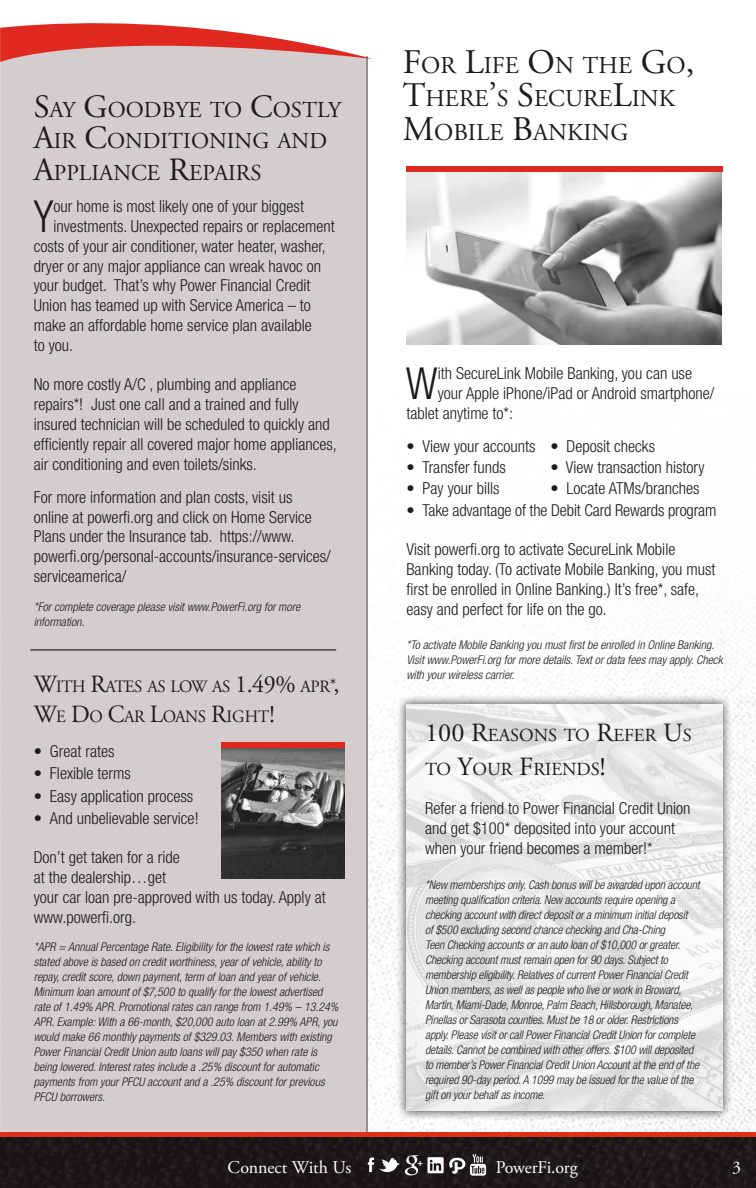
<style>
.page{position:relative;width:756px;height:1188px;background:#fff}
.page>*{position:absolute;margin:0;border:0;box-sizing:border-box;transform-origin:0 0}
.t1{font:300 condensed 44.25px "Helvetica Neue";color:#1c1c1a}
.t2{font:24.15px/33.6px "Adobe Garamond";color:#1c1c1a}
.t3{font:22.8px/31.7px "Adobe Garamond";color:#1c1c1a}
.t4{font:18.3px/33.6px "Adobe Garamond";color:#1c1c1a}
.t5{font:18px "Adobe Garamond Pro";letter-spacing:-.015em;color:#fff}
.t6{font:17.4px/29.8px "Adobe Garamond";letter-spacing:-.03em;color:#1c1c1a}
.t7{font:300 condensed 16.5px/19.8px "Helvetica Neue";color:#1c1c1a}
.t8{font:italic 300 condensed 12px/15px "Helvetica Neue";letter-spacing:-.005em;color:#1c1c1a}
.t9{font:700 12px "Adobe Garamond Pro";color:#fff}
.s1{font-size:32.4px}
.s2{font-size:24.75px}
.s3{font-size:17.25px}
.s4{font-size:34.5px}
.s5{font-size:26.25px}
</style>
<div class="page">
<img style="left:0;top:587px;width:756px;height:601px">
<svg style="left:0;top:1132px;width:756px;height:17px;background:#561e17"></svg>
<svg style="left:428px;top:1154px;width:58px;height:22px"></svg>
<svg style="left:368px;top:1155px;width:51px;height:20px"></svg>
<div style="left:0;top:62px;width:367px;height:1070px;background:#d3cecd"></div>
<svg style="left:0;top:23px;width:372px;height:39px"></svg>
<hr style="left:367px;top:56px;width:1px;height:1076px;background:#474242">
<img style="left:406px;top:172px;width:316px;height:173px">
<div style="left:406px;top:166px;width:317px;height:6px;background:#df281f"></div>
<hr style="left:30px;top:649px;width:306px;height:2px;background:#474242">
<div style="left:396px;top:694px;width:336px;height:426px;background:#1c1c1a;opacity:.75"></div>
<img style="left:406px;top:704px;width:316px;height:407px">
<img style="left:221px;top:748px;width:124px;height:130px">
<div style="left:221px;top:742px;width:124px;height:6px;background:#df281f"></div>
<h3 class="t3" style="left:34px;top:94px;width:309px"><span class="s1">S</span>AY <span class="s1">G</span>OODBYE TO <span class="s1">C</span>OSTLY<br><span class="s1">A</span>IR <span class="s1">C</span>ONDITIONING AND<br><span class="s1">A</span>PPLIANCE <span class="s1">R</span>EPAIRS</h3>
<h1 class="t1" style="left:34px;top:191px;width:21px">Y</h1>
<h3 class="t7" style="left:54px;top:196px;width:252px">our home is most likely one of your biggest</h3>
<h3 class="t7" style="left:54px;top:216px;width:283px">investments. Unexpected repairs or replacement</h3>
<h3 class="t7" style="left:34px;top:236px;width:294px">costs of your air conditioner, water heater, washer,</h3>
<h3 class="t7" style="left:34px;top:256px;width:289px">dryer or any major appliance can wreak havoc on</h3>
<h3 class="t7" style="left:34px;top:276px;width:278px">your budget. That’s why Power Financial Credit</h3>
<h3 class="t7" style="left:34px;top:295px;width:279px">Union has teamed up with Service America – to</h3>
<h3 class="t7" style="left:34px;top:315px;width:280px">make an affordable home service plan available</h3>
<h3 class="t7" style="left:34px;top:335px;width:41px">to you.</h3>
<p class="t7" style="left:34px;top:375px;width:305px">No more costly A/C , plumbing and appliance repairs*! Just one call and a trained and fully insured technician will be scheduled to quickly and efficiently repair all covered major home appliances, air conditioning and even toilets/sinks.</p>
<h3 class="t7" style="left:34px;top:487px;width:299px">For more information and plan costs, visit us online at powerfi.org and click on Home Service Plans under the Insurance tab. https://www. powerfi.org/personal-accounts/insurance-services/ serviceamerica/</h3>
<p class="t8" style="left:34px;top:599px;width:268px">*For complete coverage please visit www.PowerFi.org for more information.</p>
<h3 class="t6" style="left:34px;top:672px;width:307px"><span class="s2">W</span>ITH <span class="s2">R</span>ATES AS LOW AS <span class="s2">1.49%</span> <span class="s3">APR*</span><span class="s2">,<br>W</span>E <span class="s2">D</span>O <span class="s2">C</span>AR <span class="s2">L</span>OANS <span class="s2">R</span>IGHT<span class="s2">!</span></h3>
<h3 class="t7" style="left:34px;top:742px;width:82px">• Great rates</h3>
<h3 class="t7" style="left:34px;top:764px;width:99px">• Flexible terms</h3>
<h3 class="t7" style="left:34px;top:786px;width:161px">• Easy application process</h3>
<h3 class="t7" style="left:34px;top:808px;width:166px">• And unbelievable service!</h3>
<h3 class="t7" style="left:34px;top:847px;width:294px">Don’t get taken for a ride<br>at the dealership…get<br>your car loan pre-approved with us today. Apply at www.powerfi.org.</h3>
<p class="t8" style="left:34px;top:939px;width:306px">*APR = Annual Percentage Rate. Eligibility for the lowest rate which is stated above is based on credit worthiness, year of vehicle, ability to repay, credit score, down payment, term of loan and year of vehicle.<br>Minimum loan amount of $7,500 to qualify for the lowest advertised rate of 1.49% APR. Promotional rates can range from 1.49% – 13.24% APR. Example: With a 66-month, $20,000 auto loan at 2.99% APR, you would make 66 monthly payments of $329.03. Members with existing Power Financial Credit Union auto loans will pay $350 when rate is being lowered. Interest rates include a .25% discount for automatic payments from your PFCU account and a .25% discount for previous PFCU borrowers.</p>
<h2 class="t2" style="left:403px;top:49px;width:293px"><span class="s4">F</span>OR <span class="s4">L</span>IFE <span class="s4">O</span>N THE <span class="s4">G</span>O<span class="s4">,<br>T</span>HERE<span class="s4">’</span>S <span class="s4">S</span>ECURE<span class="s4">L</span>INK<br><span class="s4">M</span>OBILE <span class="s4">B</span>ANKING</h2>
<h1 class="t1" style="left:406px;top:358px;width:33px">W</h1>
<h3 class="t7" style="left:438px;top:363px;width:256px">ith SecureLink Mobile Banking, you can use</h3>
<h3 class="t7" style="left:438px;top:383px;width:278px">your Apple iPhone/iPad or Android smartphone/</h3>
<h3 class="t7" style="left:406px;top:403px;width:108px">tablet anytime to*:</h3>
<h3 class="t7" style="left:406px;top:436px;width:250px">• View your accounts • Deposit checks</h3>
<h3 class="t7" style="left:406px;top:457px;width:101px">• Transfer funds</h3>
<h3 class="t7" style="left:550px;top:457px;width:156px">• View transaction history</h3>
<h3 class="t7" style="left:406px;top:478px;width:95px">• Pay your bills</h3>
<h3 class="t7" style="left:550px;top:478px;width:151px">• Locate ATMs/branches</h3>
<h3 class="t7" style="left:406px;top:500px;width:312px">• Take advantage of the Debit Card Rewards program</h3>
<h3 class="t7" style="left:406px;top:539px;width:311px">Visit powerfi.org to activate SecureLink Mobile Banking today. (To activate Mobile Banking, you must first be enrolled in Online Banking.) It’s free*, safe, easy and perfect for life on the go.</h3>
<p class="t8" style="left:406px;top:638px;width:318px">*To activate Mobile Banking you must first be enrolled in Online Banking.<br>Visit www.PowerFi.org for more details. Text or data fees may apply. Check with your wireless carrier.</p>
<h3 class="t4" style="left:425px;top:719px;width:266px"><span class="s5">100 R</span>EASONS TO <span class="s5">R</span>EFER <span class="s5">U</span>S<br>TO <span class="s5">Y</span>OUR <span class="s5">F</span>RIENDS <span class="s5">!</span></h3>
<h3 class="t7" style="left:425px;top:798px;width:267px">Refer a friend to Power Financial Credit Union and get $100* deposited into your account when your friend becomes a member!*</h3>
<p class="t8" style="left:425px;top:877px;width:276px">*New memberships only. Cash bonus will be awarded upon account meeting qualification criteria. New accounts require opening a checking account with direct deposit or a minimum initial deposit<br>of $500 excluding second chance checking and Cha-Ching<br>Teen Checking accounts or an auto loan of $10,000 or greater.<br>Checking account must remain open for 90 days. Subject to membership eligibility. Relatives of current Power Financial Credit Union members, as well as people who live or work in Broward, Martin, Miami-Dade, Monroe, Palm Beach, Hillsborough, Manatee, Pinellas or Sarasota counties. Must be 18 or older. Restrictions apply. Please visit or call Power Financial Credit Union for complete details. Cannot be combined with other offers. $100 will deposited to member’s Power Financial Credit Union Account at the end of the required 90-day period. A 1099 may be issued for the value of the gift on your behalf as income.</p>
<h3 class="t5" style="left:228px;top:1156px;width:125px">Connect With Us</h3>
<p class="t9" style="left:417px;top:1155px;width:8px">+</p>
<h3 class="t5" style="left:496px;top:1157px;width:84px">PowerFi.org</h3>
<h3 class="t5" style="left:732px;top:1157px;width:10px">3</h3>
</div>
